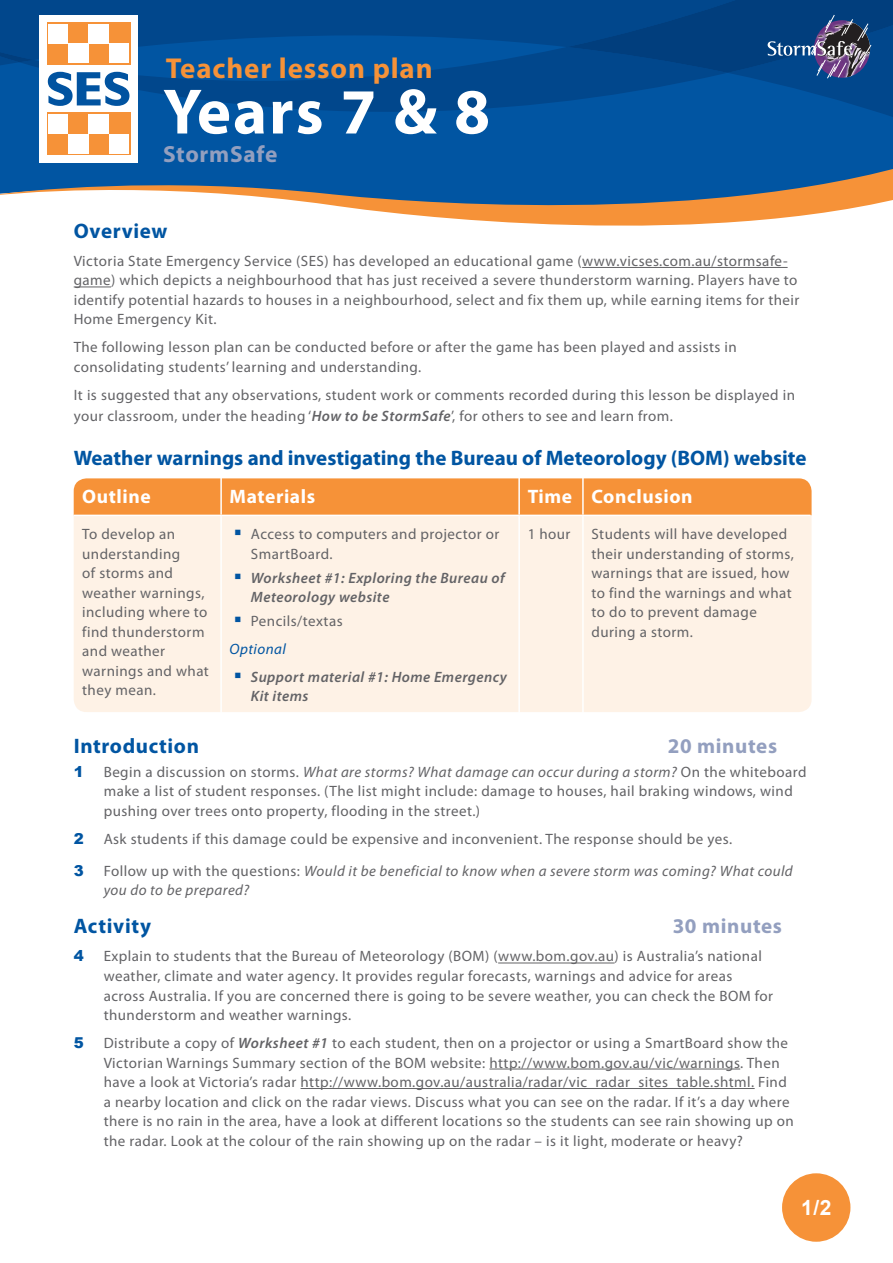
<style>
.page{position:relative;width:893px;height:1263px;background:#fff}
.page>*{position:absolute;margin:0;border:0;box-sizing:border-box;transform-origin:0 0}
.t1{font:700 64.65px "Myriad Pro";letter-spacing:.03em;color:#fff}
.t2{font:700 28.95px "Myriad Pro";letter-spacing:.03em;color:#f69238}
.t3{font:700 23.4px "Myriad Pro";letter-spacing:.03em;color:#939fbf}
.Body{font:700 21px "Myriad Pro";color:#0155a2}
.Body-2{font:700 21px "Myriad Pro";letter-spacing:.03em;color:#939fbf}
.Body-3{font:700 21px "Myriad Pro";letter-spacing:.03em;color:#0155a2}
.Heading{font:700 21px "Myriad Pro";letter-spacing:.03em;color:#0155a2}
.Body-4{font:700 21px "Myriad Pro";letter-spacing:.035em;color:#0155a2}
.Heading-2{font:700 21px "Arial";color:#fff}
.Body-5{font:700 19.5px "Myriad Pro";letter-spacing:.03em;color:#fff}
.Body-6{font:15px/19.5px "Myriad Pro";letter-spacing:.03em;color:#636366}
.t4{font:italic 15px/19.5px "Myriad Pro";letter-spacing:.03em;color:#636366}
.t5{font:italic 600 15px/19.5px "Myriad Pro";letter-spacing:.03em;color:#636366}
.italic_blue{font:italic 15px "Myriad Pro";letter-spacing:.03em;color:#0155a2}
.t6{font:900 15px "Arial";color:#0155a2}
.s1{font-weight:600;font-style:italic}
.s2{font-style:italic}
.s3{font-style:normal}
</style>
<div class="page">
<div style="left:0;top:121px;width:893px;height:45px;background:#0155a2"></div>
<svg style="left:0;top:73px;width:893px;height:48px;background:#01529d"></svg>
<svg style="left:19px;top:73px;width:709px;height:39px;background:#014c93"></svg>
<svg style="left:0;top:0;width:893px;height:73px;background:#01488e"></svg>
<svg style="left:0;top:166px;width:893px;height:60px"></svg>
<div style="left:39px;top:15px;width:99px;height:147px;background:#fff"></div>
<svg style="left:48px;top:72px;width:81px;height:34px"></svg>
<svg style="left:47px;top:23px;width:83px;height:42px"></svg>
<div style="left:48px;top:44px;width:20px;height:20px;background:#f69238"></div>
<div style="left:68px;top:23px;width:21px;height:21px;background:#f69238"></div>
<div style="left:89px;top:44px;width:20px;height:20px;background:#f69238"></div>
<div style="left:109px;top:23px;width:20px;height:21px;background:#f69238"></div>
<div style="left:89px;top:24px;width:20px;height:20px;background:#fff"></div>
<div style="left:68px;top:44px;width:21px;height:19px;background:#fff"></div>
<div style="left:109px;top:44px;width:20px;height:19px;background:#fff"></div>
<div style="left:49px;top:24px;width:19px;height:20px;background:#fff"></div>
<div style="left:48px;top:134px;width:20px;height:20px;background:#f69238"></div>
<div style="left:68px;top:113px;width:21px;height:21px;background:#f69238"></div>
<div style="left:89px;top:134px;width:20px;height:20px;background:#f69238"></div>
<div style="left:109px;top:113px;width:20px;height:21px;background:#f69238"></div>
<div style="left:782px;top:1173px;width:68px;height:69px;background:#f69238;border-radius:50%"></div>
<svg style="left:768px;top:15px;width:103px;height:63px;background:#365382"></svg>
<div style="left:74px;top:515px;width:738px;height:197px;background:#fef2e6"></div>
<div style="left:74px;top:478px;width:738px;height:37px;background:#f69238"></div>
<hr style="left:582px;top:267px;width:206px;height:1px;background:#636366">
<hr style="left:74px;top:287px;width:37px;height:1px;background:#636366">
<hr style="left:498px;top:962px;width:117px;height:1px;background:#636366">
<hr style="left:489px;top:1069px;width:251px;height:1px;background:#636366">
<hr style="left:301px;top:1088px;width:454px;height:1px;background:#636366">
<hr style="left:220px;top:475px;width:2px;height:40px;background:#fff">
<hr style="left:518px;top:475px;width:2px;height:40px;background:#fff">
<hr style="left:582px;top:475px;width:2px;height:40px;background:#fff">
<hr style="left:220px;top:516px;width:2px;height:222px;background:#fff">
<hr style="left:518px;top:516px;width:2px;height:222px;background:#fff">
<hr style="left:582px;top:516px;width:2px;height:222px;background:#fff">
<hr style="left:74px;top:515px;width:147px;height:1px;background:#fff">
<hr style="left:221px;top:515px;width:298px;height:1px;background:#fff">
<hr style="left:519px;top:515px;width:64px;height:1px;background:#fff">
<hr style="left:583px;top:515px;width:227px;height:1px;background:#fff">
<svg style="left:235px;top:530px;width:6px;height:5px"></svg>
<svg style="left:235px;top:573px;width:6px;height:6px"></svg>
<svg style="left:235px;top:617px;width:6px;height:5px"></svg>
<svg style="left:235px;top:673px;width:6px;height:5px"></svg>
<p class="t2" style="left:166px;top:49px;width:268px">Teacher lesson plan</p>
<p class="t1" style="left:163px;top:70px;width:328px">Years 7 &amp; 8</p>
<p class="t3" style="left:163px;top:138px;width:116px">StormSafe</p>
<p class="Heading" style="left:74px;top:217px;width:95px">Overview</p>
<p class="Body-6" style="left:74px;top:251px;width:727px">Victoria State Emergency Service (SES) has developed an educational game (www.vicses.com.au/stormsafe&shy;game) which depicts a neighbourhood that has just received a severe thunderstorm warning. Players have to identify potential hazards to houses in a neighbourhood, select and fix them up, while earning items for their Home Emergency Kit.</p>
<p class="Body-6" style="left:74px;top:337px;width:665px">The following lesson plan can be conducted before or after the game has been played and assists in consolidating students’ learning and understanding.</p>
<p class="Body-6" style="left:74px;top:384px;width:723px;line-height:21px">It is suggested that any observations, student work or comments recorded during this lesson be displayed in your classroom, under the heading ‘<span class="s1">How to be StormSafe</span>’, for others to see and learn from.</p>
<p class="Body" style="left:74px;top:444px;width:734px">Weather warnings and investigating the Bureau of Meteorology (BOM) website</p>
<p class="Body-5" style="left:82px;top:483px;width:70px">Outline</p>
<p class="Body-5" style="left:230px;top:483px;width:87px">Materials</p>
<p class="Body-5" style="left:528px;top:483px;width:46px">Time</p>
<p class="Body-5" style="left:591px;top:483px;width:103px">Conclusion</p>
<p class="Body-6" style="left:82px;top:524px;width:128px">To develop an understanding<br>of storms and weather warnings, including where to find thunderstorm and weather warnings and what they mean.</p>
<p class="Body-6" style="left:251px;top:524px;width:250px">Access to computers and projector or<br>SmartBoard.</p>
<p class="Body-6" style="left:528px;top:524px;width:44px">1 hour</p>
<p class="Body-6" style="left:591px;top:524px;width:204px">Students will have developed their understanding of storms, warnings that are issued, how to find the warnings and what to do to prevent damage during a storm.</p>
<p class="t5" style="left:251px;top:567px;width:255px">Worksheet #1: Exploring the Bureau of<br>Meteorology website</p>
<p class="Body-6" style="left:251px;top:611px;width:93px">Pencils/textas</p>
<p class="italic_blue" style="left:230px;top:640px;width:58px">Optional</p>
<p class="t5" style="left:251px;top:667px;width:258px">Support material #1: Home Emergency<br>Kit items</p>
<p class="Body-3" style="left:74px;top:732px;width:127px">Introduction</p>
<p class="Body-2" style="left:668px;top:732px;width:111px">20 minutes</p>
<p class="t6" style="left:74px;top:760px;width:12px">1</p>
<p class="Body-6" style="left:104px;top:762px;width:704px">Begin a discussion on storms. <span class="s2">What are storms? What damage can occur during a storm?</span> On the whiteboard make a list of student responses. (The list might include: damage to houses, hail braking windows, wind pushing over trees onto property, flooding in the street.)</p>
<p class="t6" style="left:74px;top:827px;width:12px">2</p>
<p class="Body-6" style="left:104px;top:829px;width:630px">Ask students if this damage could be expensive and inconvenient. The response should be yes.</p>
<p class="t6" style="left:74px;top:860px;width:12px">3</p>
<p class="t4" style="left:104px;top:861px;width:691px"><span class="s3">Follow up with the questions:</span> Would it be beneficial to know when a severe storm was coming? What could you do to be prepared?</p>
<p class="Body-4" style="left:74px;top:913px;width:79px">Activity</p>
<p class="Body-2" style="left:673px;top:913px;width:111px">30 minutes</p>
<p class="t6" style="left:74px;top:945px;width:12px">4</p>
<p class="Body-6" style="left:104px;top:946px;width:671px">Explain to students that the Bureau of Meteorology (BOM) (www.bom.gov.au) is Australia’s national weather, climate and water agency. It provides regular forecasts, warnings and advice for areas across Australia. If you are concerned there is going to be severe weather, you can check the BOM for thunderstorm and weather warnings.</p>
<p class="t6" style="left:74px;top:1032px;width:12px">5</p>
<p class="Body-6" style="left:104px;top:1033px;width:691px">Distribute a copy of <span class="s1">Worksheet #1</span> to each student, then on a projector or using a SmartBoard show the Victorian Warnings Summary section of the BOM website: http://www.bom.gov.au/vic/warnings. Then have a look at Victoria’s radar http://www.bom.gov.au/australia/radar/vic_radar_sites_table.shtml. Find a nearby location and click on the radar views. Discuss what you can see on the radar. If it’s a day where there is no rain in the area, have a look at different locations so the students can see rain showing up on the radar. Look at the colour of the rain showing up on the radar – is it light, moderate or heavy?</p>
<p class="Heading-2" style="left:801px;top:1194px;width:32px">1/2</p>
</div>
